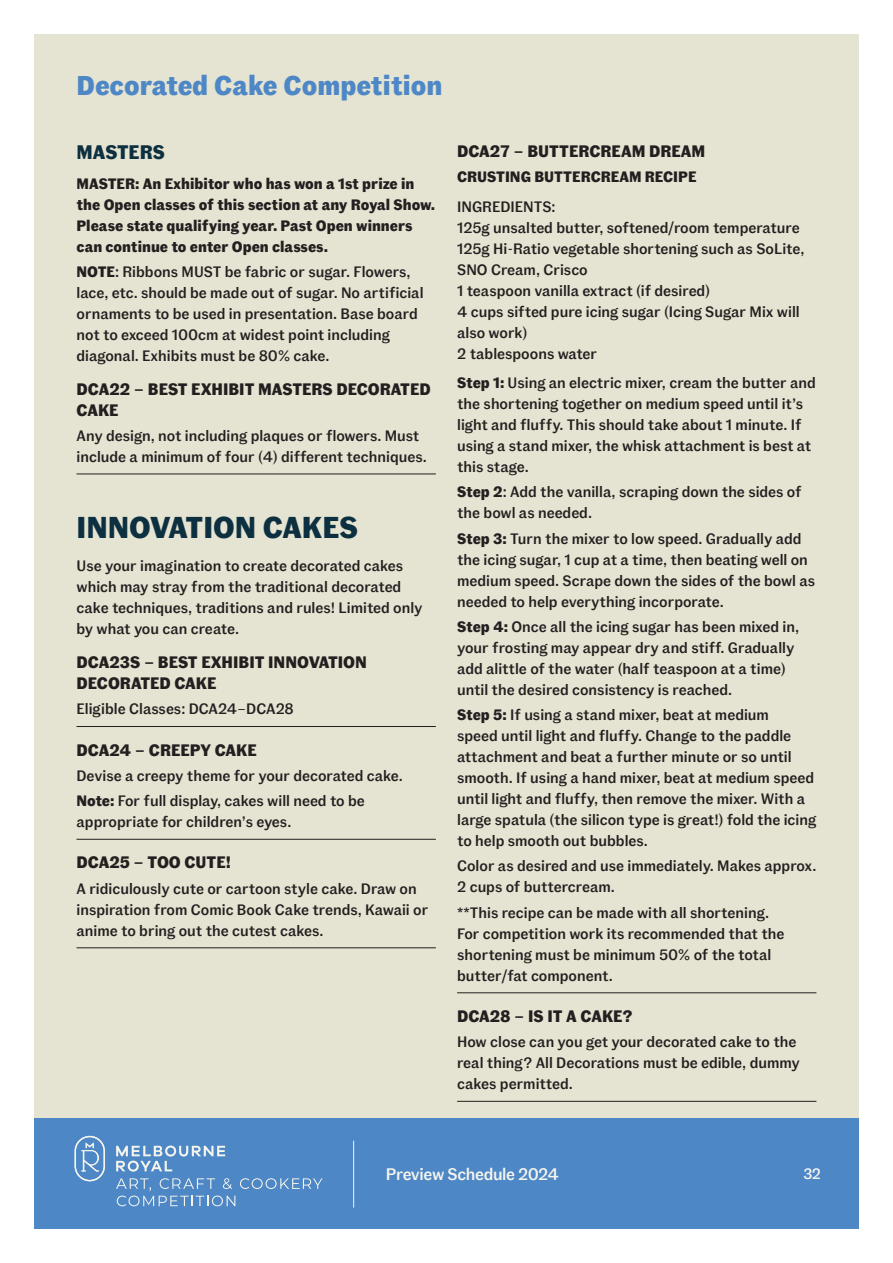
<style>
.page{position:relative;width:893px;height:1263px;background:#fff}
.page>*{position:absolute;margin:0;border:0;box-sizing:border-box;transform-origin:0 0}
.t1{font:700 30px "Fann Grotesque Pro";color:#0d3041}
.t2{font:700 27px "Fann Grotesque Pro";color:#4d87c6}
.t3{font:700 19.5px "Fann Grotesque Pro";color:#0d3041}
.t4{font:500 16.65px "Fann Grotesque Pro";letter-spacing:-.02em;color:#f5f5ee}
.t5{font:700 16.5px/21px "Fann Grotesque Pro";color:#231f20}
.t6{font:500 15px/21px "Fann Grotesque Pro";color:#231f20}
.t7{font:700 15px/21px "Fann Grotesque Pro";color:#231f20}
.t8{font:500 15px "Fann Grotesque Pro";color:#f5f5ee}
.s1{font-weight:700}
</style>
<div class="page">
<div style="left:34px;top:34px;width:825px;height:1084px;background:#e5e3d1"></div>
<div style="left:34px;top:1118px;width:825px;height:111px;background:#4d87c6"></div>
<hr style="left:353px;top:1140px;width:1px;height:67px;background:#f5f5ee">
<svg style="left:75px;top:1136px;width:30px;height:45px"></svg>
<svg style="left:116px;top:1145px;width:109px;height:26px"></svg>
<svg style="left:116px;top:1178px;width:206px;height:28px"></svg>
<hr style="left:77px;top:474px;width:359px;height:1px;background:#231f20">
<hr style="left:77px;top:726px;width:359px;height:1px;background:#231f20">
<hr style="left:77px;top:839px;width:359px;height:1px;background:#231f20">
<hr style="left:77px;top:947px;width:359px;height:1px;background:#231f20">
<hr style="left:457px;top:992px;width:359px;height:1px;background:#231f20">
<hr style="left:457px;top:1101px;width:359px;height:1px;background:#231f20">
<h2 class="t2" style="left:77px;top:70px;width:367px">Decorated Cake Competition</h2>
<h3 class="t3" style="left:77px;top:140px;width:90px">MASTERS</h3>
<p class="t7" style="left:77px;top:174px;width:360px">MASTER: An Exhibitor who has won a 1st prize in the Open classes of this section at any Royal Show.<br>Please state qualifying year. Past Open winners can continue to enter Open classes.</p>
<p class="t6" style="left:77px;top:261px;width:348px"><span class="s1">NOTE</span>: Ribbons MUST be fabric or sugar. Flowers, lace, etc. should be made out of sugar. No artificial ornaments to be used in presentation. Base board not to exceed 100cm at widest point including diagonal. Exhibits must be 80% cake.</p>
<p class="t5" style="left:77px;top:379px;width:356px">DCA22 – BEST EXHIBIT MASTERS DECORATED<br>CAKE</p>
<p class="t6" style="left:77px;top:425px;width:352px">Any design, not including plaques or flowers. Must include a minimum of four (4) different techniques.</p>
<h1 class="t1" style="left:77px;top:509px;width:283px">INNOVATION CAKES</h1>
<p class="t6" style="left:77px;top:556px;width:348px">Use your imagination to create decorated cakes which may stray from the traditional decorated cake techniques, traditions and rules! Limited only by what you can create.</p>
<p class="t5" style="left:77px;top:653px;width:292px">DCA23S – BEST EXHIBIT INNOVATION<br>DECORATED CAKE</p>
<p class="t6" style="left:77px;top:699px;width:219px">Eligible Classes: DCA24–DCA28</p>
<p class="t5" style="left:77px;top:740px;width:182px">DCA24 – CREEPY CAKE</p>
<p class="t6" style="left:77px;top:763px;width:328px;line-height:25.2px">Devise a creepy theme for your decorated cake.<br><span class="s1">Note:</span> For full display, cakes will need to be</p>
<p class="t6" style="left:77px;top:812px;width:216px">appropriate for children’s eyes.</p>
<p class="t5" style="left:77px;top:853px;width:156px">DCA25 – TOO CUTE!</p>
<p class="t6" style="left:77px;top:878px;width:353px">A ridiculously cute or cartoon style cake. Draw on inspiration from Comic Book Cake trends, Kawaii or anime to bring out the cutest cakes.</p>
<p class="t5" style="left:457px;top:141px;width:250px">DCA27 – BUTTERCREAM DREAM</p>
<p class="t7" style="left:457px;top:167px;width:241px">CRUSTING BUTTERCREAM RECIPE</p>
<p class="t6" style="left:457px;top:196px;width:349px">INGREDIENTS:<br>125g unsalted butter, softened/room temperature<br>125g Hi-Ratio vegetable shortening such as SoLite,<br>SNO Cream, Crisco<br>1 teaspoon vanilla extract (if desired)<br>4 cups sifted pure icing sugar (Icing Sugar Mix will also work)<br>2 tablespoons water</p>
<p class="t6" style="left:457px;top:373px;width:360px"><span class="s1">Step 1:</span> Using an electric mixer, cream the butter and the shortening together on medium speed until it’s light and fluffy. This should take about 1 minute. If using a stand mixer, the whisk attachment is best at this stage.</p>
<p class="t6" style="left:457px;top:482px;width:346px"><span class="s1">Step 2</span>: Add the vanilla, scraping down the sides of the bowl as needed.</p>
<p class="t6" style="left:457px;top:528px;width:360px"><span class="s1">Step 3:</span> Turn the mixer to low speed. Gradually add the icing sugar, 1 cup at a time, then beating well on medium speed. Scrape down the sides of the bowl as needed to help everything incorporate.</p>
<p class="t6" style="left:457px;top:616px;width:343px"><span class="s1">Step 4:</span> Once all the icing sugar has been mixed in, your frosting may appear dry and stiff. Gradually add alittle of the water (half teaspoon at a time) until the desired consistency is reached.</p>
<p class="t6" style="left:457px;top:705px;width:361px"><span class="s1">Step 5:</span> If using a stand mixer, beat at medium<br>speed until light and fluffy. Change to the paddle attachment and beat a further minute or so until smooth. If using a hand mixer, beat at medium speed until light and fluffy, then remove the mixer. With a large spatula (the silicon type is great!) fold the icing to help smooth out bubbles.</p>
<p class="t6" style="left:457px;top:856px;width:361px">Color as desired and use immediately. Makes approx.<br>2 cups of buttercream.</p>
<p class="t6" style="left:457px;top:902px;width:329px">**This recipe can be made with all shortening.<br>For competition work its recommended that the shortening must be minimum 50% of the total butter/fat component.</p>
<p class="t5" style="left:457px;top:1006px;width:177px">DCA28 – IS IT A CAKE?</p>
<p class="t6" style="left:457px;top:1032px;width:344px">How close can you get your decorated cake to the real thing? All Decorations must be edible, dummy cakes permitted.</p>
<p class="t4" style="left:386px;top:1164px;width:175px">Preview Schedule 2024</p>
<p class="t8" style="left:803px;top:1165px;width:19px">32</p>
</div>
